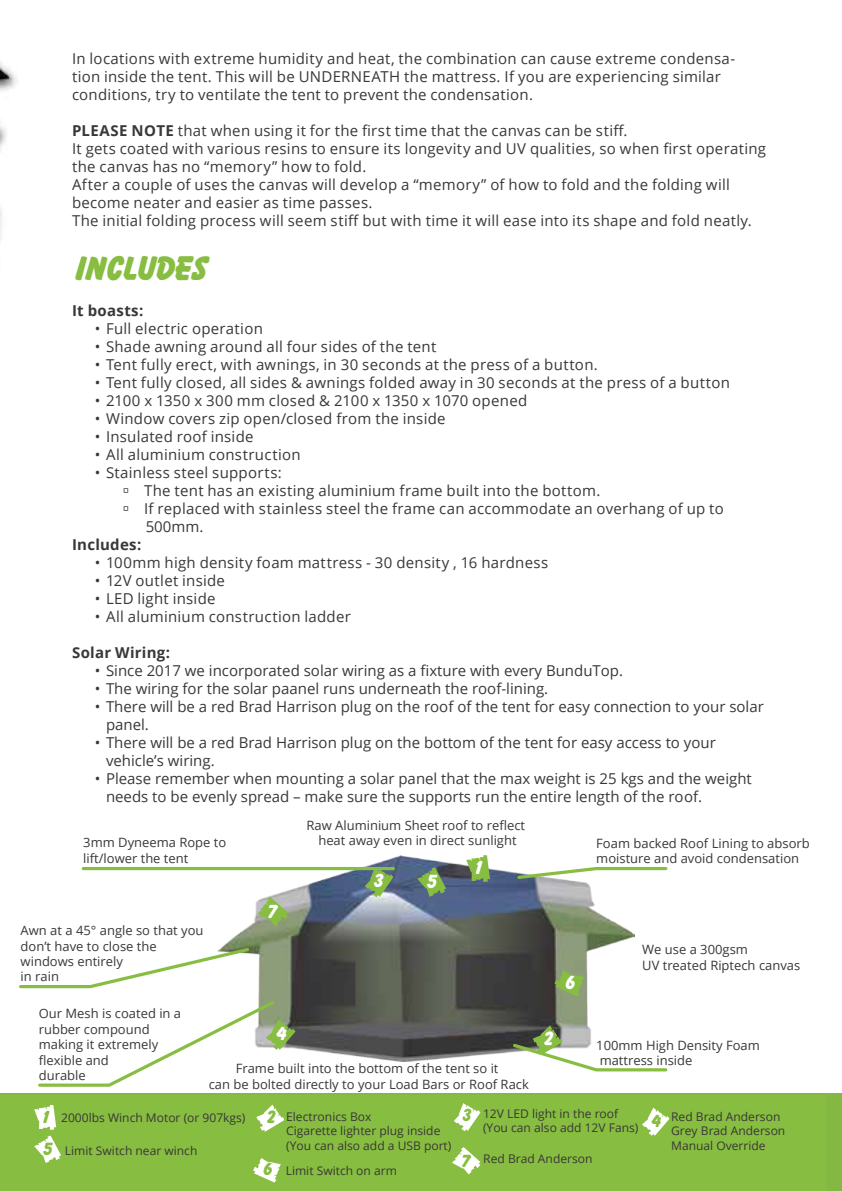
<style>
.page{position:relative;width:842px;height:1191px;background:#fff}
.page>*{position:absolute;margin:0;border:0;box-sizing:border-box;transform-origin:0 0}
.t1{font:700 30px "Balloon Extra";letter-spacing:-.005em;color:#87bd40}
.t2{font:700 16.8px "Balloon Extra";color:#fff}
.t3{font:700 15.6px "Balloon Extra";color:#87bd40}
.t4{font:15px/18px "Open Sans";letter-spacing:.015em;color:#383838}
.t5{font:700 15px "Open Sans";letter-spacing:.02em;color:#383838}
.t6{font:12.8px/15.4px "Open Sans";color:#383838}
.t7{font:12px/14.4px "Open Sans";color:#383838}
.s1{font-weight:700}
.s2{font-family:"Balloon Extra";font-weight:700;font-size:15.6px;color:#87bd40}
</style>
<div class="page">
<div style="left:0;top:1093px;width:842px;height:98px;background:#85b843"></div>
<img style="left:0;top:62px;width:18px;height:178px">
<div style="left:0;top:1095px;width:825px;height:96px;background:#87bd40"></div>
<img style="left:217px;top:855px;width:417px;height:206px">
<svg style="left:256px;top:1104px;width:28px;height:27px"></svg>
<svg style="left:454px;top:1103px;width:26px;height:28px"></svg>
<svg style="left:642px;top:1107px;width:27px;height:28px"></svg>
<svg style="left:34px;top:1105px;width:27px;height:58px"></svg>
<svg style="left:253px;top:1158px;width:28px;height:24px"></svg>
<svg style="left:452px;top:1147px;width:28px;height:27px"></svg>
<svg style="left:466px;top:855px;width:24px;height:27px"></svg>
<svg style="left:365px;top:870px;width:28px;height:27px"></svg>
<svg style="left:417px;top:867px;width:29px;height:29px"></svg>
<svg style="left:554px;top:970px;width:30px;height:26px"></svg>
<svg style="left:257px;top:896px;width:31px;height:30px"></svg>
<hr style="left:83px;top:867px;width:310px;height:3px;background:#87bd40">
<svg style="left:515px;top:865px;width:153px;height:16px"></svg>
<svg style="left:510px;top:1025px;width:158px;height:47px"></svg>
<svg style="left:19px;top:945px;width:232px;height:44px"></svg>
<svg style="left:38px;top:998px;width:258px;height:89px"></svg>
<p class="t4" style="left:72px;top:49px;width:665px">In locations with extreme humidity and heat, the combination can cause extreme condensa&shy;tion inside the tent. This will be UNDERNEATH the mattress. If you are experiencing similar conditions, try to ventilate the tent to prevent the condensation.</p>
<p class="t4" style="left:72px;top:121px;width:696px"><span class="s1">PLEASE NOTE</span> that when using it for the first time that the canvas can be stiff.<br>It gets coated with various resins to ensure its longevity and UV qualities, so when first operating the canvas has no “memory” how to fold.<br>After a couple of uses the canvas will develop a “memory” of how to fold and the folding will become neater and easier as time passes.<br>The initial folding process will seem stiff but with time it will ease into its shape and fold neatly.</p>
<h1 class="t1" style="left:72px;top:247px;width:135px">INCLUDES</h1>
<p class="t5" style="left:72px;top:299px;width:73px">It boasts:</p>
<p class="t4" style="left:95px;top:319px;width:170px">• Full electric operation</p>
<p class="t4" style="left:95px;top:337px;width:343px">• Shade awning around all four sides of the tent</p>
<p class="t4" style="left:95px;top:355px;width:505px">• Tent fully erect, with awnings, in 30 seconds at the press of a button.</p>
<p class="t4" style="left:95px;top:373px;width:637px">• Tent fully closed, all sides &amp; awnings folded away in 30 seconds at the press of a button</p>
<p class="t4" style="left:95px;top:391px;width:434px">• 2100 x 1350 x 300 mm closed &amp; 2100 x 1350 x 1070 opened</p>
<p class="t4" style="left:95px;top:409px;width:352px">• Window covers zip open/closed from the inside</p>
<p class="t4" style="left:95px;top:427px;width:160px">• Insulated roof inside</p>
<p class="t4" style="left:95px;top:445px;width:207px">• All aluminium construction</p>
<p class="t4" style="left:95px;top:463px;width:189px">• Stainless steel supports:</p>
<p class="t4" style="left:123px;top:481px;width:479px">→ The tent has an existing aluminium frame built into the bottom.</p>
<p class="t4" style="left:146px;top:499px;width:580px;text-indent:-23px">→ If replaced with stainless steel the frame can accommodate an overhang of up to<br>500mm.</p>
<p class="t5" style="left:72px;top:533px;width:71px">Includes:</p>
<p class="t4" style="left:95px;top:553px;width:455px">• 100mm high density foam mattress - 30 density , 16 hardness</p>
<p class="t4" style="left:95px;top:571px;width:132px">• 12V outlet inside</p>
<p class="t4" style="left:95px;top:589px;width:122px">• LED light inside</p>
<p class="t4" style="left:95px;top:607px;width:258px">• All aluminium construction ladder</p>
<p class="t5" style="left:72px;top:641px;width:100px">Solar Wiring:</p>
<p class="t4" style="left:95px;top:661px;width:530px">• Since 2017 we incorporated solar wiring as a fixture with every BunduTop.</p>
<p class="t4" style="left:95px;top:679px;width:455px">• The wiring for the solar paanel runs underneath the roof-lining.</p>
<p class="t4" style="left:106px;top:697px;width:659px;text-indent:-11px">• There will be a red Brad Harrison plug on the roof of the tent for easy connection to your solar panel.</p>
<p class="t4" style="left:106px;top:733px;width:611px;text-indent:-11px">• There will be a red Brad Harrison plug on the bottom of the tent for easy access to your vehicle’s wiring.</p>
<p class="t4" style="left:106px;top:769px;width:647px;text-indent:-11px">• Please remember when mounting a solar panel that the max weight is 25 kgs and the weight needs to be evenly spread – make sure the supports run the entire length of the roof.</p>
<p class="t6" style="left:83px;top:834px;width:145px">3mm Dyneema Rope to lift/lower the tent</p>
<p class="t6" style="left:306px;top:817px;width:220px;text-align:center">Raw Aluminium Sheet roof to reflect heat away even in direct sunlight</p>
<p class="t6" style="left:596px;top:835px;width:215px">Foam backed Roof Lining to absorb moisture and avoid condensation</p>
<p class="t2" style="left:474px;top:856px;width:9px">1</p>
<p class="t2" style="left:372px;top:868px;width:12px">3</p>
<p class="t2" style="left:425px;top:870px;width:12px">5</p>
<p class="t2" style="left:266px;top:900px;width:11px">7</p>
<p class="t6" style="left:21px;top:922px;width:184px">Awn at a 45° angle so that you don’t have to close the windows entirely<br>in rain</p>
<p class="t6" style="left:39px;top:1005px;width:144px">Our Mesh is coated in a rubber compound making it extremely flexible and<br>durable</p>
<p class="t2" style="left:274px;top:1022px;width:12px">4</p>
<p class="t6" style="left:209px;top:1060px;width:322px;text-align:center">Frame built into the bottom of the tent so it<br>can be bolted directly to your Load Bars or Roof Rack</p>
<p class="t2" style="left:564px;top:971px;width:12px">6</p>
<p class="t2" style="left:542px;top:1027px;width:11px">2</p>
<p class="t6" style="left:642px;top:941px;width:160px">We use a 300gsm<br>UV treated Riptech canvas</p>
<p class="t6" style="left:596px;top:1036px;width:165px">100mm High Density Foam mattress inside</p>
<p class="t3" style="left:265px;top:1106px;width:11px">2</p>
<p class="t7" style="left:483px;top:1106px;width:157px">12V LED light in the roof (You can also add 12V Fans)</p>
<p class="t3" style="left:461px;top:1104px;width:11px">3</p>
<p class="t7" style="left:671px;top:1109px;width:116px">Red Brad Anderson<br>Grey Brad Anderson<br>Manual Override</p>
<p class="t7" style="left:41px;top:1110px;width:206px"><span class="s2">1</span> 2000lbs Winch Motor (or 907kgs)</p>
<p class="t7" style="left:286px;top:1109px;width:167px">Electronics Box<br>Cigarette lighter plug inside (You can also add a USB port)</p>
<p class="t3" style="left:650px;top:1109px;width:12px">4</p>
<p class="t7" style="left:42px;top:1143px;width:157px"><span class="s2">5</span> Limit Switch near winch</p>
<p class="t7" style="left:460px;top:1151px;width:134px"><span class="s2">7</span> Red Brad Anderson</p>
<p class="t7" style="left:262px;top:1162px;width:137px"><span class="s2">6</span> Limit Switch on arm</p>
</div>
